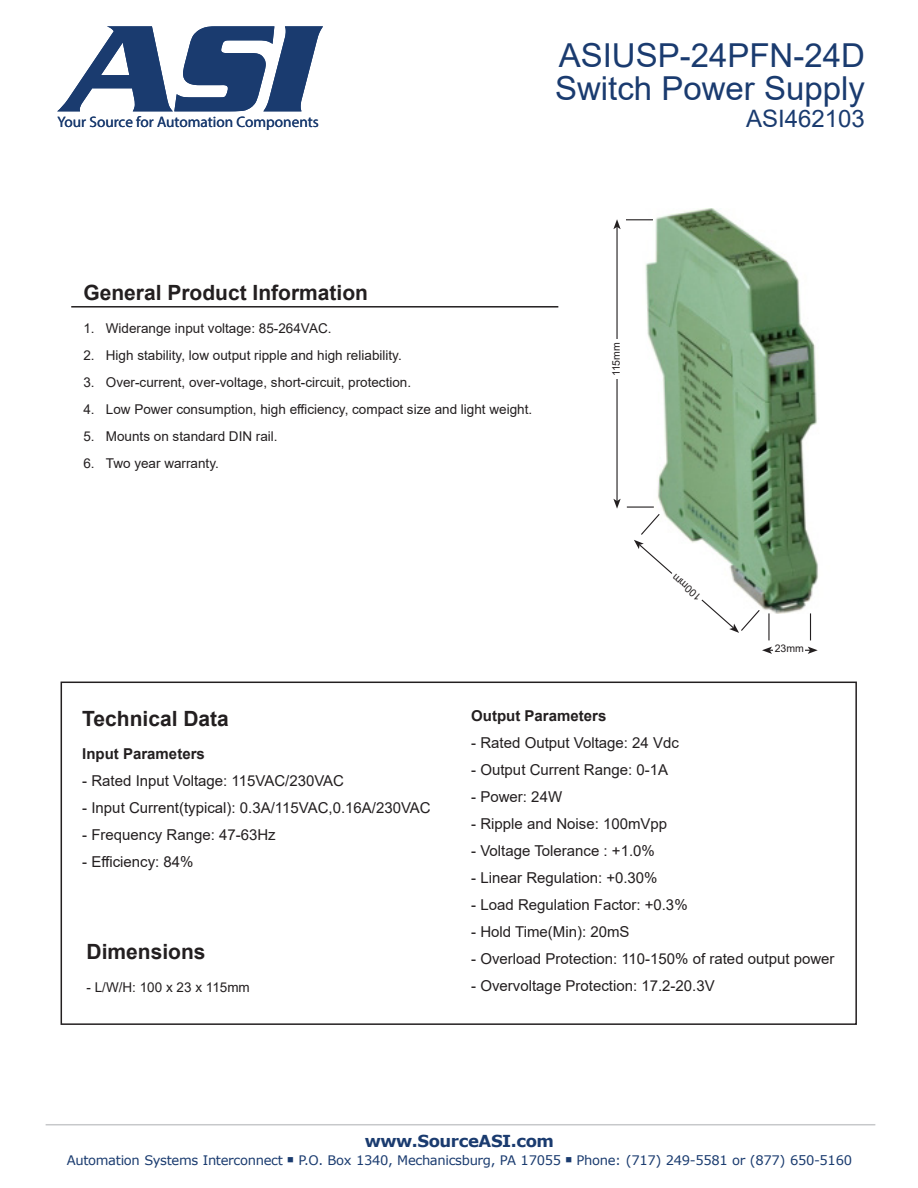
<style>
.page{position:relative;width:918px;height:1188px;background:#fff}
.page>*{position:absolute;margin:0;border:0;box-sizing:border-box;transform-origin:0 0}
.t1{font:33px/33px "Arial";color:#1a3b6f}
.t2{font:24px "Arial";color:#1a3b6f}
.t3{font:700 21px "Arial";color:#231f20}
.t4{font:700 16.5px "Verdana";letter-spacing:-.025em;color:#1a3b6f}
.t5{font:15.3px "Myriad Pro";color:#1a3b6f}
.t6{font:15px "Arial";color:#231f20}
.t7{font:700 15px "Arial";color:#231f20}
.t8{font:13.5px "Arial";color:#231f20}
.t9{font:13.2px "Verdana";letter-spacing:-.025em;color:#1a3b6f}
.t10{font:10.5px "Arial";color:#231f20}
</style>
<div class="page">
<hr style="left:46px;top:1124px;width:829px;height:1px;background:#c7c8ca">
<div style="left:61px;top:682px;width:796px;height:343px;border:2px solid #231f20"></div>
<svg style="left:57px;top:26px;width:266px;height:85px"></svg>
<img style="left:638px;top:208px;width:181px;height:405px">
<hr style="left:71px;top:306px;width:487px;height:2px;background:#231f20">
<hr style="left:616px;top:227px;width:2px;height:274px;background:#231f20">
<svg style="left:613px;top:499px;width:8px;height:10px"></svg>
<div style="left:612px;top:339px;width:16px;height:40px;background:#fff"></div>
<svg style="left:613px;top:219px;width:40px;height:10px"></svg>
<hr style="left:770px;top:650px;width:40px;height:1px;background:#231f20">
<svg style="left:808px;top:647px;width:10px;height:7px"></svg>
<svg style="left:762px;top:647px;width:10px;height:7px"></svg>
<svg style="left:810px;top:613px;width:1px;height:27px"></svg>
<div style="left:773px;top:645px;width:32px;height:15px;background:#fff"></div>
<hr style="left:768px;top:613px;width:2px;height:27px;background:#231f20">
<svg style="left:627px;top:507px;width:134px;height:126px"></svg>
<p class="t5" style="left:57px;top:112px;width:263px">Your Source for Automation Components</p>
<h1 class="t1" style="left:555px;top:39px;width:311px">ASIUSP-24PFN-24D<br>Switch Power Supply</h1>
<h2 class="t2" style="left:746px;top:102px;width:120px">ASI462103</h2>
<p class="t3" style="left:83px;top:277px;width:286px">General Product Information</p>
<p class="t8" style="left:83px;top:319px;width:250px">1. Widerange input voltage: 85-264VAC.</p>
<p class="t8" style="left:83px;top:346px;width:320px">2. High stability, low output ripple and high reliability.</p>
<p class="t8" style="left:83px;top:373px;width:329px">3. Over-current, over-voltage, short-circuit, protection.</p>
<p class="t8" style="left:83px;top:400px;width:450px">4. Low Power consumption, high efficiency, compact size and light weight.</p>
<p class="t8" style="left:83px;top:427px;width:196px">5. Mounts on standard DIN rail.</p>
<p class="t8" style="left:83px;top:454px;width:137px">6. Two year warranty.</p>
<p class="t10" style="left:609px;top:376px;width:36px;rotate:-90deg">115mm</p>
<p class="t10" style="left:695px;top:604px;width:37px;rotate:-139deg">100mm</p>
<p class="t10" style="left:775px;top:642px;width:31px">23mm</p>
<p class="t3" style="left:82px;top:704px;width:148px">Technical Data</p>
<p class="t7" style="left:82px;top:743px;width:124px">Input Parameters</p>
<p class="t6" style="left:82px;top:770px;width:263px">- Rated Input Voltage: 115VAC/230VAC</p>
<p class="t6" style="left:82px;top:797px;width:350px">- Input Current(typical): 0.3A/115VAC,0.16A/230VAC</p>
<p class="t6" style="left:82px;top:824px;width:195px">- Frequency Range: 47-63Hz</p>
<p class="t6" style="left:82px;top:851px;width:113px">- Efficiency: 84%</p>
<p class="t3" style="left:87px;top:937px;width:121px">Dimensions</p>
<p class="t8" style="left:87px;top:978px;width:165px">- L/W/H: 100 x 23 x 115mm</p>
<p class="t7" style="left:471px;top:706px;width:137px">Output Parameters</p>
<p class="t6" style="left:471px;top:733px;width:209px">- Rated Output Voltage: 24 Vdc</p>
<p class="t6" style="left:471px;top:760px;width:198px">- Output Current Range: 0-1A</p>
<p class="t6" style="left:471px;top:787px;width:92px">- Power: 24W</p>
<p class="t6" style="left:471px;top:814px;width:197px">- Ripple and Noise: 100mVpp</p>
<p class="t6" style="left:471px;top:841px;width:185px">- Voltage Tolerance : +1.0%</p>
<p class="t6" style="left:471px;top:868px;width:188px">- Linear Regulation: +0.30%</p>
<p class="t6" style="left:471px;top:895px;width:218px">- Load Regulation Factor: +0.3%</p>
<p class="t6" style="left:471px;top:922px;width:160px">- Hold Time(Min): 20mS</p>
<p class="t6" style="left:471px;top:949px;width:365px">- Overload Protection: 110-150% of rated output power</p>
<p class="t6" style="left:471px;top:976px;width:245px">- Overvoltage Protection: 17.2-20.3V</p>
<p class="t4" style="left:365px;top:1129px;width:191px">www.SourceASI.com</p>
<p class="t9" style="left:67px;top:1151px;width:787px">Automation Systems Interconnect ■ P.O. Box 1340, Mechanicsburg, PA 17055 ■ Phone: (717) 249-5581 or (877) 650-5160</p>
</div>
